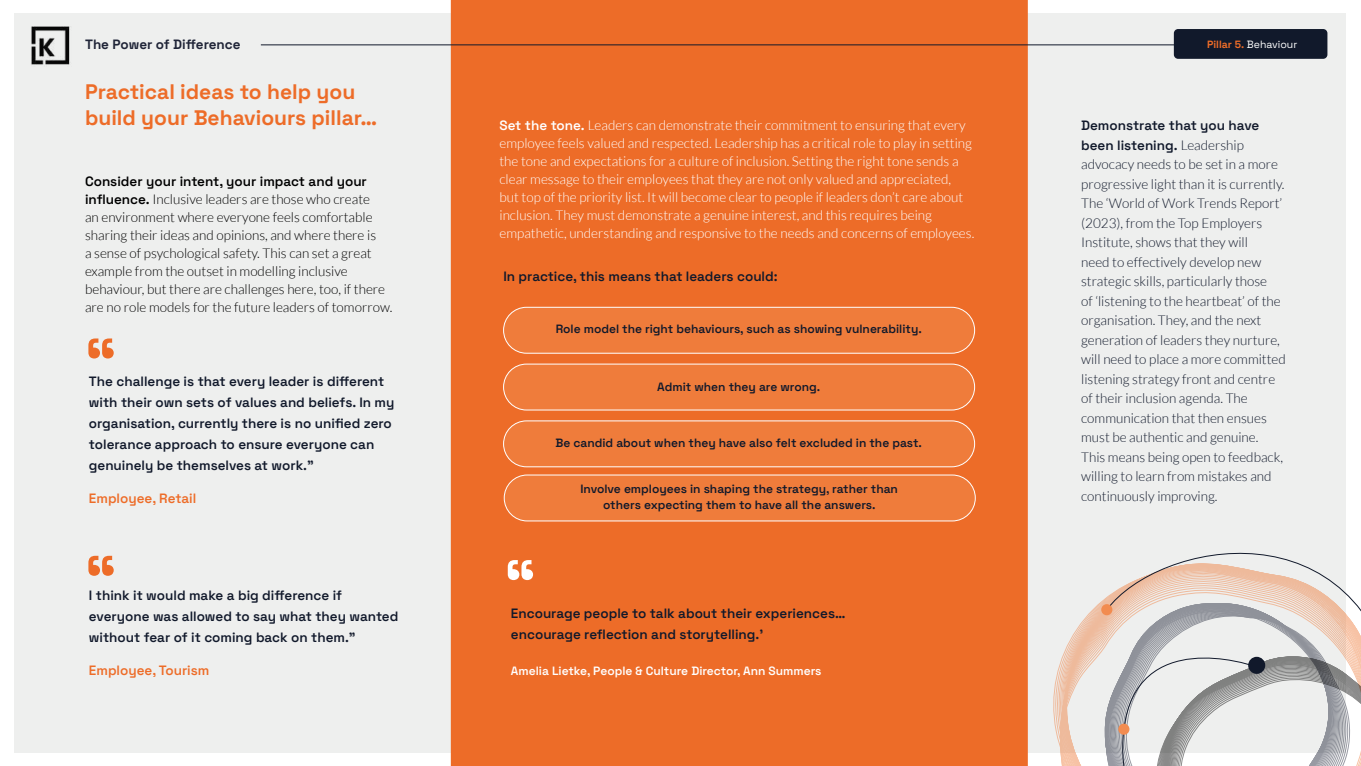
<style>
.page{position:relative;width:1361px;height:766px;background:#fff}
.page>*{position:absolute;margin:0;border:0;box-sizing:border-box;transform-origin:0 0}
.t1{font:700 62.25px "Space Grotesk";color:#ed6c28}
.t2{font:700 62.25px "Space Grotesk";color:#fff}
.t3{font:700 21px/25.5px "Space Grotesk";color:#ed6c28}
.t4{font:300 13.5px/19.5px "Lato";color:#11192b}
.t5{font:300 13.5px/18px "Lato";color:#fff}
.t6{font:600 13.5px/21px "Space Grotesk";color:#11192b}
.t7{font:300 13.5px/18px "Lato";color:#000}
.t8{font:600 13.5px "Space Grotesk";color:#000}
.t9{font:600 13.5px "Space Grotesk";color:#ed6c28}
.t10{font:700 13.5px "Space Grotesk";color:#202538}
.t11{font:600 12px/16.5px "Space Grotesk";color:#11192b;text-align:center}
.t12{font:600 12px "Space Grotesk";color:#fff}
.t13{font:10.5px "Space Grotesk";color:#fff}
.s1{font-family:"Space Grotesk";font-weight:600}
.s2{font-weight:700;color:#ed6c28}
.s3{font-family:"Lato";font-weight:300}
</style>
<div class="page">
<div style="left:14px;top:13px;width:1332px;height:739px;background:#eeefee"></div>
<div style="left:451px;top:0;width:577px;height:765px;background:#ed6c28"></div>
<hr style="left:261px;top:45px;width:1036px;height:1px;background:#11192b">
<div style="left:1171px;top:27px;width:41px;height:26px;background:#11192b;opacity:.15"></div>
<div style="left:1200px;top:27px;width:41px;height:26px;background:#eeefee"></div>
<img style="left:31px;top:27px;width:39px;height:38px">
<div style="left:503px;top:307px;width:471px;height:46px;background:#ef7c3b;border-radius:23px"></div>
<div style="left:503px;top:307px;width:472px;height:46px;border:1px solid #fff;border-radius:23px"></div>
<div style="left:503px;top:364px;width:471px;height:46px;background:#ef7c3b;border-radius:23px"></div>
<div style="left:503px;top:364px;width:472px;height:46px;border:1px solid #fff;border-radius:23px"></div>
<div style="left:503px;top:421px;width:471px;height:45px;background:#ef7c3b;border-radius:23px"></div>
<div style="left:503px;top:420px;width:472px;height:47px;border:1px solid #fff;border-radius:23px"></div>
<div style="left:504px;top:475px;width:471px;height:46px;background:#ef7c3b;border-radius:23px"></div>
<div style="left:504px;top:474px;width:471px;height:47px;border:1px solid #fff;border-radius:23px"></div>
<svg style="left:1041px;top:598px;width:65px;height:167px"></svg>
<svg style="left:1106px;top:552px;width:255px;height:213px"></svg>
<div style="left:1101px;top:604px;width:11px;height:11px;background:#f28c50;border-radius:50%"></div>
<div style="left:1118px;top:723px;width:11px;height:11px;background:#f28c50;border-radius:50%"></div>
<div style="left:1174px;top:29px;width:153px;height:30px;background:#11192b;border-radius:4px"></div>
<p class="t10" style="left:85px;top:34px;width:157px">The Power of Difference</p>
<h2 class="t3" style="left:85px;top:78px;width:294px">Practical ideas to help you build your Behaviours pillar…</h2>
<p class="t8" style="left:85px;top:172px;width:283px">Consider your intent, your impact and your</p>
<p class="t7" style="left:85px;top:190px;width:309px"><span class="s1">influence.</span> Inclusive leaders are those who create<br>an environment where everyone feels comfortable sharing their ideas and opinions, and where there is<br>a sense of psychological safety. This can set a great example from the outset in modelling inclusive behaviour, but there are challenges here, too, if there are no role models for the future leaders of tomorrow.</p>
<h1 class="t1" style="left:85px;top:315px;width:34px">“</h1>
<p class="t6" style="left:89px;top:369px;width:307px">The challenge is that every leader is different with their own sets of values and beliefs. In my organisation, currently there is no unified zero tolerance approach to ensure everyone can genuinely be themselves at work.”</p>
<p class="t9" style="left:89px;top:488px;width:109px">Employee, Retail</p>
<h1 class="t1" style="left:85px;top:533px;width:34px">“</h1>
<p class="t6" style="left:89px;top:584px;width:311px">I think it would make a big difference if everyone was allowed to say what they wanted without fear of it coming back on them.”</p>
<p class="t9" style="left:89px;top:660px;width:122px">Employee, Tourism</p>
<p class="t13" style="left:1207px;top:37px;width:92px"><span class="s2">Pillar 5.</span> Behaviour</p>
<p class="t5" style="left:499px;top:116px;width:476px"><span class="s1">Set the tone.</span> Leaders can demonstrate their commitment to ensuring that every employee feels valued and respected. Leadership has a critical role to play in setting the tone and expectations for a culture of inclusion. Setting the right tone sends a clear message to their employees that they are not only valued and appreciated,<br>but top of the priority list. It will become clear to people if leaders don’t care about inclusion. They must demonstrate a genuine interest, and this requires being empathetic, understanding and responsive to the needs and concerns of employees.</p>
<p class="t6" style="left:1081px;top:115px;width:180px;line-height:19.5px">Demonstrate that you have been listening. <span class="s3">Leadership</span></p>
<p class="t4" style="left:1081px;top:155px;width:206px">advocacy needs to be set in a more progressive light than it is currently.<br>The ‘World of Work Trends Report’ (2023), from the Top Employers Institute, shows that they will<br>need to effectively develop new strategic skills, particularly those<br>of ‘listening to the heartbeat’ of the organisation. They, and the next generation of leaders they nurture, will need to place a more committed listening strategy front and centre of their inclusion agenda. The communication that then ensues must be authentic and genuine.<br>This means being open to feedback, willing to learn from mistakes and continuously improving.</p>
<p class="t6" style="left:503px;top:265px;width:276px">In practice, this means that leaders could:</p>
<p class="t11" style="left:556px;top:320px;width:368px">Role model the right behaviours, such as showing vulnerability.</p>
<p class="t11" style="left:657px;top:378px;width:164px">Admit when they are wrong.</p>
<p class="t11" style="left:555px;top:433px;width:368px">Be candid about when they have also felt excluded in the past.</p>
<p class="t11" style="left:580px;top:479px;width:319px">Involve employees in shaping the strategy, rather than others expecting them to have all the answers.</p>
<h1 class="t2" style="left:504px;top:537px;width:34px">“</h1>
<p class="t6" style="left:511px;top:601px;width:336px">Encourage people to talk about their experiences… encourage reflection and storytelling.’</p>
<p class="t12" style="left:511px;top:661px;width:312px">Amelia Lietke, People &amp; Culture Director, Ann Summers</p>
</div>
